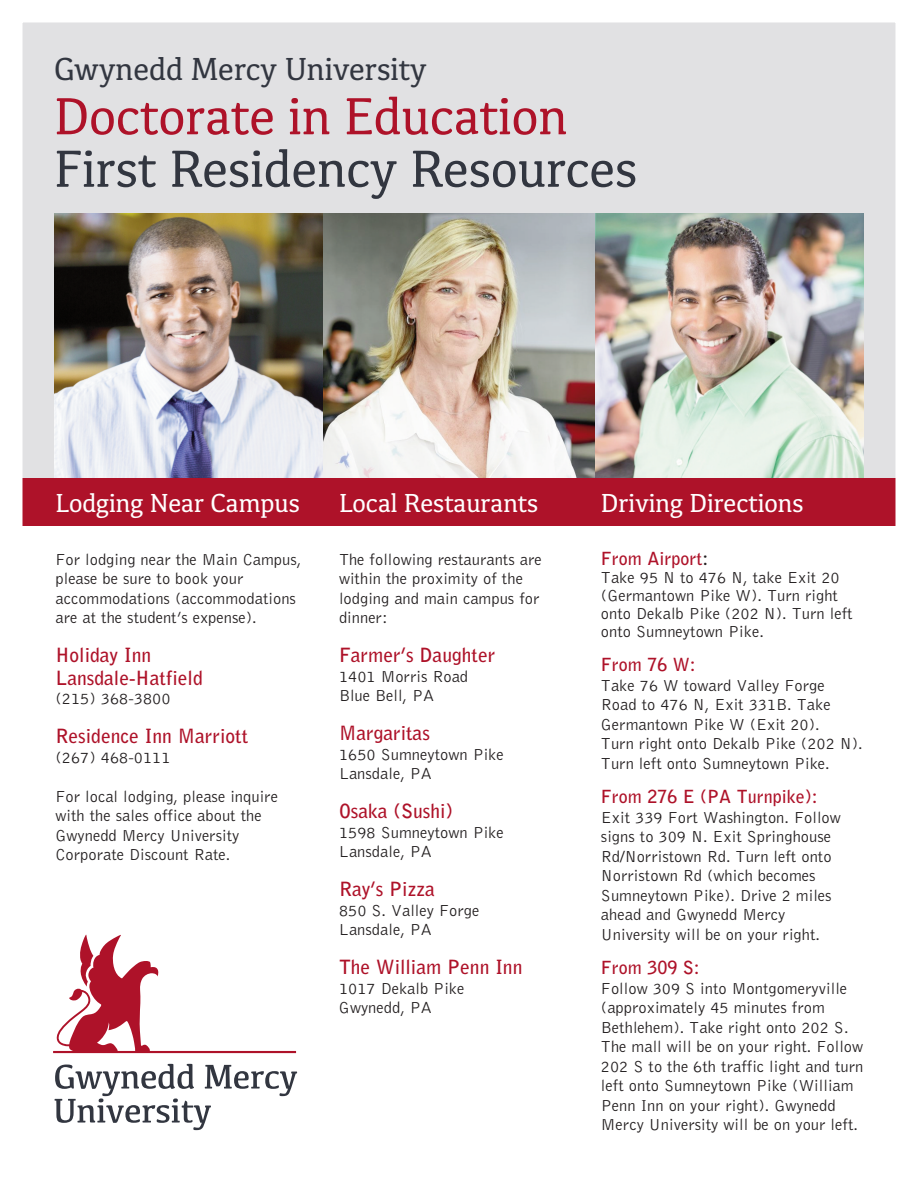
<style>
.page{position:relative;width:918px;height:1188px;background:#fff}
.page>*{position:absolute;margin:0;border:0;box-sizing:border-box;transform-origin:0 0}
.t1{font:54px "Kefa II Pro";color:#323640}
.t2{font:54px "Kefa II Pro";color:#ae1229}
.t3{font:33px "Kefa II Pro";color:#323640}
.t4{font:27px "Kefa II Pro";color:#fff}
.t5{font:700 19.5px/22.5px "Bell Gothic Std";color:#ae1229}
.t6{font:700 18px "Bell Gothic Std";color:#ae1229}
.t7{font:300 16.5px/19.5px "Bell Gothic Std";color:#231f20}
.s1{color:#231f20}
</style>
<div class="page">
<div style="left:23px;top:23px;width:872px;height:456px;background:#e1e1e3"></div>
<img style="left:322px;top:214px;width:274px;height:265px">
<svg style="left:55px;top:1064px;width:242px;height:66px"></svg>
<svg style="left:53px;top:935px;width:243px;height:118px"></svg>
<img style="left:54px;top:214px;width:268px;height:265px">
<img style="left:596px;top:214px;width:268px;height:265px">
<div style="left:11px;top:479px;width:896px;height:47px;background:#ae1229"></div>
<h2 class="t3" style="left:54px;top:58px;width:374px">Gwynedd Mercy University</h2>
<h1 class="t2" style="left:54px;top:98px;width:515px">Doctorate in Education</h1>
<h1 class="t1" style="left:54px;top:151px;width:585px">First Residency Resources</h1>
<h3 class="t4" style="left:56px;top:494px;width:246px">Lodging Near Campus</h3>
<p class="t7" style="left:56px;top:550px;width:247px">For lodging near the Main Campus, please be sure to book your accommodations (accommodations are at the student’s expense).</p>
<p class="t5" style="left:56px;top:645px;width:149px">Holiday Inn<br>Lansdale-Hatfield</p>
<p class="t7" style="left:56px;top:690px;width:117px">(215) 368-3800</p>
<p class="t5" style="left:56px;top:726px;width:194px">Residence Inn Marriott</p>
<p class="t7" style="left:56px;top:748px;width:117px">(267) 468-0111</p>
<p class="t7" style="left:55px;top:787px;width:224px">For local lodging, please inquire with the sales office about the<br>Gwynedd Mercy University<br>Corporate Discount Rate.</p>
<h3 class="t4" style="left:339px;top:494px;width:201px">Local Restaurants</h3>
<p class="t7" style="left:339px;top:550px;width:204px">The following restaurants are within the proximity of the lodging and main campus for dinner:</p>
<p class="t5" style="left:339px;top:645px;width:158px">Farmer’s Daughter</p>
<p class="t7" style="left:339px;top:667px;width:131px">1401 Morris Road<br>Blue Bell, PA</p>
<p class="t5" style="left:339px;top:723px;width:92px">Margaritas</p>
<p class="t7" style="left:339px;top:745px;width:166px">1650 Sumneytown Pike<br>Lansdale, PA</p>
<p class="t5" style="left:339px;top:801px;width:116px">Osaka (Sushi)</p>
<p class="t7" style="left:339px;top:823px;width:166px">1598 Sumneytown Pike<br>Lansdale, PA</p>
<p class="t5" style="left:339px;top:879px;width:97px">Ray’s Pizza</p>
<p class="t7" style="left:339px;top:901px;width:142px">850 S. Valley Forge<br>Lansdale, PA</p>
<p class="t5" style="left:339px;top:957px;width:185px">The William Penn Inn</p>
<p class="t7" style="left:339px;top:979px;width:127px">1017 Dekalb Pike<br>Gwynedd, PA</p>
<h3 class="t4" style="left:601px;top:494px;width:204px">Driving Directions</h3>
<p class="t6" style="left:601px;top:552px;width:109px">From Airport<span class="s1">:</span></p>
<p class="t7" style="left:601px;top:569px;width:253px;line-height:18px">Take 95 N to 476 N, take Exit 20 (Germantown Pike W). Turn right onto Dekalb Pike (202 N). Turn left onto Sumneytown Pike.</p>
<p class="t6" style="left:601px;top:658px;width:96px">From 76 W:</p>
<p class="t7" style="left:601px;top:676px;width:263px">Take 76 W toward Valley Forge<br>Road to 476 N, Exit 331B. Take<br>Germantown Pike W (Exit 20).<br>Turn right onto Dekalb Pike (202 N).<br>Turn left onto Sumneytown Pike.</p>
<p class="t6" style="left:601px;top:790px;width:218px">From 276 E (PA Turnpike):</p>
<p class="t7" style="left:601px;top:808px;width:241px">Exit 339 Fort Washington. Follow signs to 309 N. Exit Springhouse<br>Rd/Norristown Rd. Turn left onto<br>Norristown Rd (which becomes<br>Sumneytown Pike). Drive 2 miles ahead and Gwynedd Mercy<br>University will be on your right.</p>
<p class="t6" style="left:601px;top:961px;width:100px">From 309 S:</p>
<p class="t7" style="left:601px;top:979px;width:264px">Follow 309 S into Montgomeryville (approximately 45 minutes from Bethlehem). Take right onto 202 S.<br>The mall will be on your right. Follow 202 S to the 6th traffic light and turn left onto Sumneytown Pike (William Penn Inn on your right). Gwynedd Mercy University will be on your left.</p>
</div>
